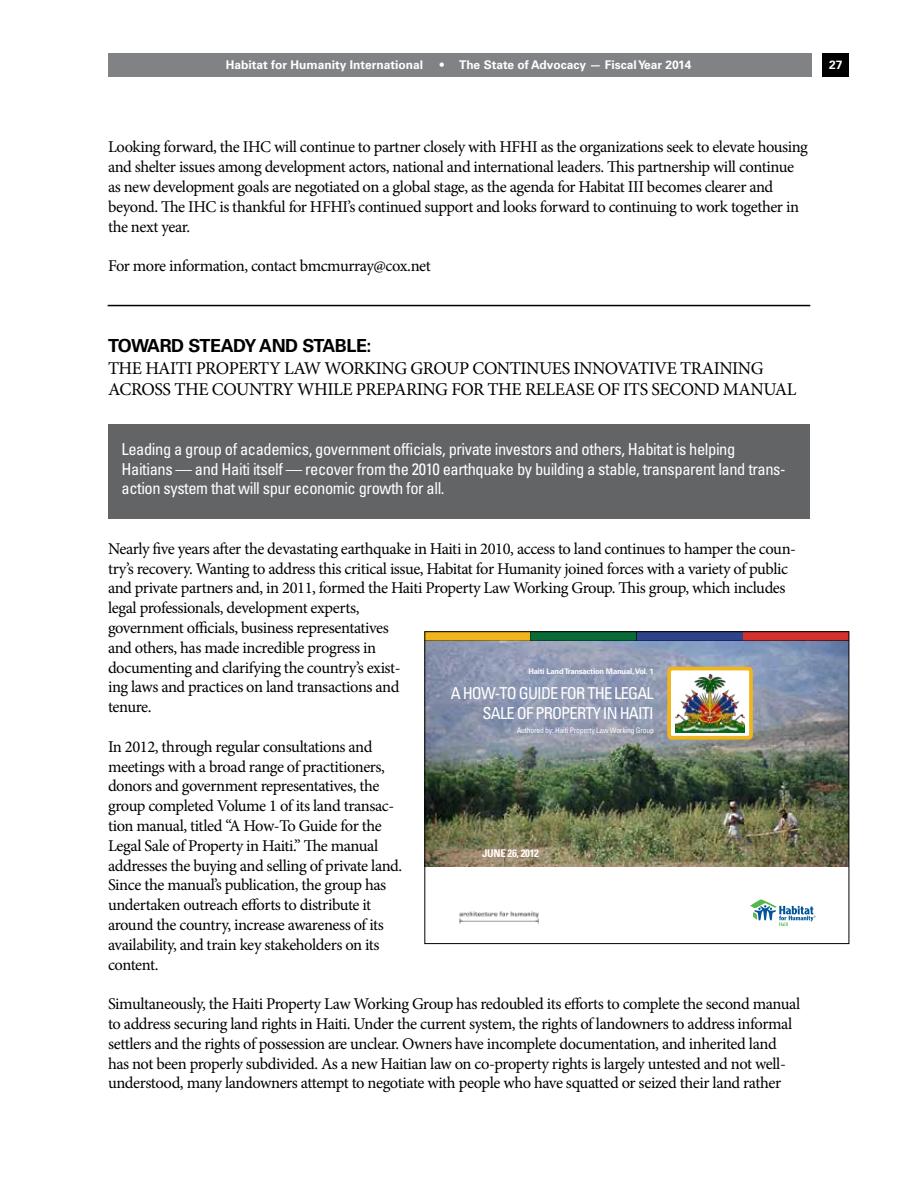
<style>
.page{position:relative;width:918px;height:1188px;background:#fff}
.page>*{position:absolute;margin:0;border:0;box-sizing:border-box;transform-origin:0 0}
.t1{font:18px/21.6px "Minion Pro";letter-spacing:-.025em;color:#000}
.t2{font:700 18px "Univers LT Std";letter-spacing:-.025em;color:#000}
.t3{font:16.5px/19.8px "Minion Pro";letter-spacing:-.03em;color:#000}
.t4{font:condensed 16.5px/19.8px "Univers LT Std";letter-spacing:-.025em;color:#fff}
.t5{font:condensed 16.5px/19.8px "Univers LT Std";letter-spacing:-.05em;color:#fff;text-align:right}
.t6{font:700 12px "Univers LT Std";color:#fff}
.t7{font:700 condensed 10.65px "Univers LT Std";letter-spacing:-.025em;color:#fff}
.t8{font:condensed 7.65px "Univers LT Std";letter-spacing:-.025em;color:#fff}
.t9{font:700 7.65px "Univers LT Std";letter-spacing:-.025em;color:#fff}
</style>
<div class="page">
<div style="left:823px;top:53px;width:26px;height:23px;background:#000"></div>
<div style="left:108px;top:53px;width:704px;height:23px;background:#808285"></div>
<div style="left:108px;top:424px;width:702px;height:95px;background:#636466"></div>
<hr style="left:108px;top:305px;width:702px;height:1px;background:#000">
<img style="left:459px;top:911px;width:80px;height:13px">
<svg style="left:750px;top:899px;width:66px;height:27px"></svg>
<img style="left:427px;top:640px;width:420px;height:226px">
<div style="left:743px;top:632px;width:106px;height:8px;background:#d3312b"></div>
<div style="left:637px;top:632px;width:106px;height:8px;background:#304389"></div>
<div style="left:531px;top:632px;width:106px;height:8px;background:#0a6b37"></div>
<div style="left:425px;top:632px;width:106px;height:8px;background:#f0b51c"></div>
<div style="left:669px;top:669px;width:82px;height:69px;background:#fff;border-radius:3px"></div>
<div style="left:667px;top:667px;width:86px;height:73px;border:4px solid #f0b51c;border-radius:3px"></div>
<img style="left:675px;top:675px;width:70px;height:57px">
<div style="left:425px;top:632px;width:424px;height:312px;border:1px solid #000"></div>
<p class="t6" style="left:226px;top:58px;width:199px">Habitat for Humanity International</p>
<p class="t6" style="left:440px;top:58px;width:253px">• The State of Advocacy — Fiscal Year 2014</p>
<p class="t6" style="left:829px;top:58px;width:15px">27</p>
<p class="t3" style="left:108px;top:137px;width:701px">Looking forward, the IHC will continue to partner closely with HFHI as the organizations seek to elevate housing and shelter issues among development actors, national and international leaders. This partnership will continue as new development goals are negotiated on a global stage, as the agenda for Habitat III becomes clearer and beyond. The IHC is thankful for HFHI’s continued support and looks forward to continuing to work together in the next year.</p>
<p class="t3" style="left:108px;top:256px;width:324px">For more information, contact bmcmurray@cox.net</p>
<p class="t2" style="left:108px;top:335px;width:265px">TOWARD STEADY AND STABLE:</p>
<p class="t1" style="left:108px;top:357px;width:690px">THE HAITI PROPERTY LAW WORKING GROUP CONTINUES INNOVATIVE TRAINING<br>ACROSS THE COUNTRY WHILE PREPARING FOR THE RELEASE OF ITS SECOND MANUAL</p>
<p class="t4" style="left:121px;top:439px;width:666px">Leading a group of academics, government officials, private investors and others, Habitat is helping<br>Haitians — and Haiti itself — recover from the 2010 earthquake by building a stable, transparent land trans&shy;action system that will spur economic growth for all.</p>
<p class="t3" style="left:108px;top:539px;width:690px">Nearly five years after the devastating earthquake in Haiti in 2010, access to land continues to hamper the coun&shy;try’s recovery. Wanting to address this critical issue, Habitat for Humanity joined forces with a variety of public and private partners and, in 2011, formed the Haiti Property Law Working Group. This group, which includes legal professionals, development experts,<br>government officials, business representatives<br>and others, has made incredible progress in<br>documenting and clarifying the country’s exist-<br>ing laws and practices on land transactions and<br>tenure.</p>
<p class="t3" style="left:108px;top:737px;width:296px">In 2012, through regular consultations and meetings with a broad range of practitioners, donors and government representatives, the group completed Volume 1 of its land transac&shy;tion manual, titled “A How-To Guide for the Legal Sale of Property in Haiti.” The manual addresses the buying and selling of private land.<br>Since the manual’s publication, the group has undertaken outreach efforts to distribute it around the country, increase awareness of its availability, and train key stakeholders on its content.</p>
<p class="t3" style="left:108px;top:994px;width:694px">Simultaneously, the Haiti Property Law Working Group has redoubled its efforts to complete the second manual to address securing land rights in Haiti. Under the current system, the rights of landowners to address informal settlers and the rights of possession are unclear. Owners have incomplete documentation, and inherited land has not been properly subdivided. As a new Haitian law on co-property rights is largely untested and not well&shy;understood, many landowners attempt to negotiate with people who have squatted or seized their land rather</p>
<p class="t9" style="left:528px;top:667px;width:127px">Haiti Land Transaction Manual, Vol. 1</p>
<p class="t5" style="left:451px;top:683px;width:205px">A how-to guide for the legAl sAle of property in hAiti</p>
<p class="t8" style="left:517px;top:725px;width:139px">Authored by: haiti property law working group</p>
<p class="t7" style="left:482px;top:846px;width:58px">JUNE 26, 2012</p>
</div>
